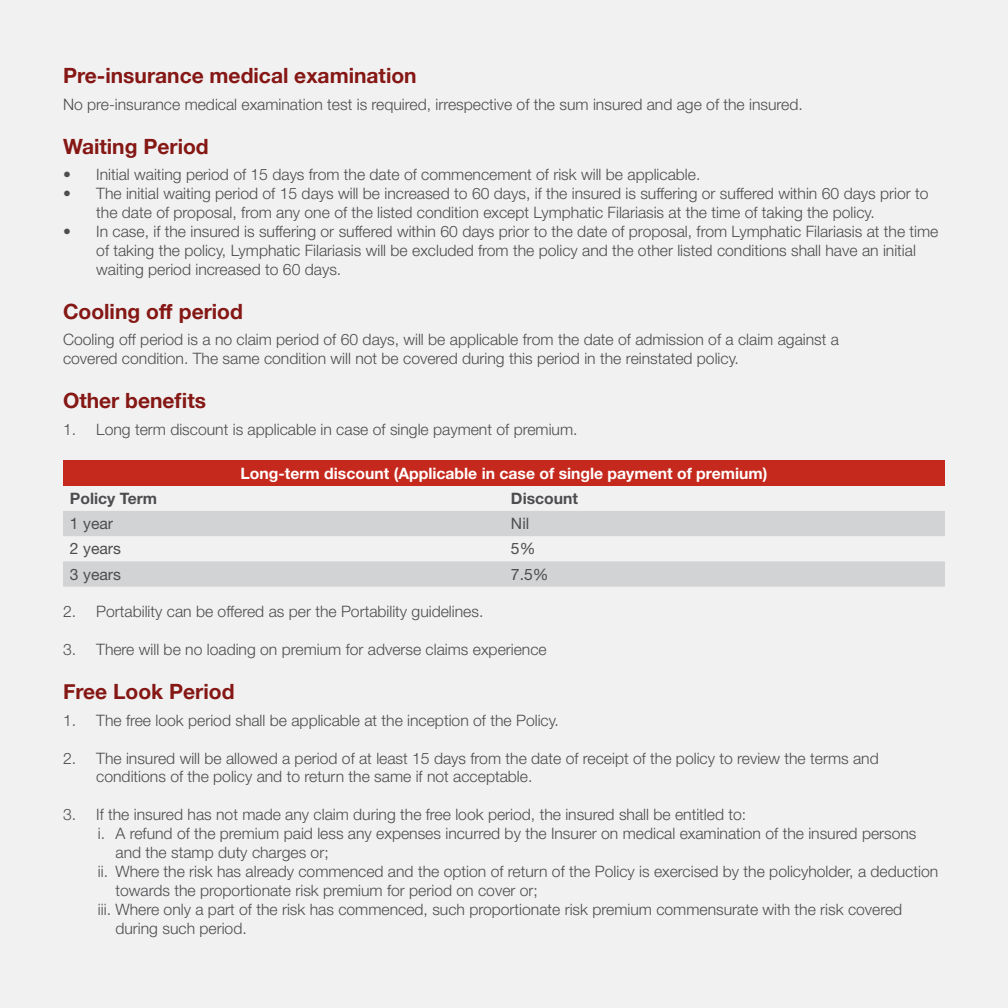
<style>
.page{position:relative;width:1008px;height:1008px;background:#f1f1f2}
.page>*{position:absolute;margin:0;border:0;box-sizing:border-box;transform-origin:0 0}
.t1{font:700 21px "Helvetica Neue";color:#851714}
.t2{font:300 15.75px/18.9px "Helvetica Neue LT Std";color:#4d4d4f}
.t3{font:700 15.75px "Helvetica Neue LT Std";color:#fff}
.t4{font:15.75px "Helvetica Neue LT Std";color:#4d4d4f}
.t5{font:700 15.75px "Helvetica Neue LT Std";color:#4d4d4f}
</style>
<div class="page">
<div style="left:63px;top:460px;width:882px;height:26px;background:#c5281c"></div>
<div style="left:63px;top:511px;width:882px;height:25px;background:#d1d3d4"></div>
<svg style="left:63px;top:561px;width:882px;height:26px;background:#d1d3d4"></svg>
<h1 class="t1" style="left:63px;top:60px;width:355px">Pre-insurance medical examination</h1>
<p class="t2" style="left:63px;top:94px;width:741px">No pre-insurance medical examination test is required, irrespective of the sum insured and age of the insured.</p>
<h1 class="t1" style="left:63px;top:130px;width:147px">Waiting Period</h1>
<p class="t2" style="left:63px;top:165px;width:639px">• Initial waiting period of 15 days from the date of commencement of risk will be applicable.</p>
<p class="t2" style="left:96px;top:184px;width:834px;text-indent:-33px">• The initial waiting period of 15 days will be increased to 60 days, if the insured is suffering or suffered within 60 days prior to the date of proposal, from any one of the listed condition except Lymphatic Filariasis at the time of taking the policy.</p>
<p class="t2" style="left:96px;top:222px;width:844px;text-indent:-33px">• In case, if the insured is suffering or suffered within 60 days prior to the date of proposal, from Lymphatic Filariasis at the time of taking the policy, Lymphatic Filariasis will be excluded from the policy and the other listed conditions shall have an initial waiting period increased to 60 days.</p>
<h1 class="t1" style="left:63px;top:295px;width:181px">Cooling off period</h1>
<p class="t2" style="left:63px;top:330px;width:778px">Cooling off period is a no claim period of 60 days, will be applicable from the date of admission of a claim against a covered condition. The same condition will not be covered during this period in the reinstated policy.</p>
<h1 class="t1" style="left:63px;top:384px;width:145px">Other benefits</h1>
<p class="t2" style="left:63px;top:419px;width:516px">1. Long term discount is applicable in case of single payment of premium.</p>
<p class="t3" style="left:241px;top:463px;width:528px">Long-term discount (Applicable in case of single payment of premium)</p>
<p class="t5" style="left:70px;top:489px;width:89px">Policy Term</p>
<p class="t5" style="left:511px;top:489px;width:69px">Discount</p>
<p class="t4" style="left:70px;top:514px;width:45px">1 year</p>
<p class="t4" style="left:511px;top:514px;width:20px">Nil</p>
<p class="t4" style="left:70px;top:539px;width:53px">2 years</p>
<p class="t4" style="left:511px;top:539px;width:26px">5%</p>
<p class="t4" style="left:70px;top:565px;width:53px">3 years</p>
<p class="t4" style="left:511px;top:565px;width:39px">7.5%</p>
<p class="t2" style="left:63px;top:602px;width:422px">2. Portability can be offered as per the Portability guidelines.</p>
<p class="t2" style="left:63px;top:640px;width:485px">3. There will be no loading on premium for adverse claims experience</p>
<h1 class="t1" style="left:63px;top:675px;width:173px">Free Look Period</h1>
<p class="t2" style="left:63px;top:710px;width:497px">1. The free look period shall be applicable at the inception of the Policy.</p>
<p class="t2" style="left:96px;top:748px;width:784px;text-indent:-33px">2. The insured will be allowed a period of at least 15 days from the date of receipt of the policy to review the terms and conditions of the policy and to return the same if not acceptable.</p>
<p class="t2" style="left:63px;top:805px;width:685px">3. If the insured has not made any claim during the free look period, the insured shall be entitled to:</p>
<p class="t2" style="left:98px;top:824px;width:820px">i. A refund of the premium paid less any expenses incurred by the Insurer on medical examination of the insured persons</p>
<p class="t2" style="left:115px;top:843px;width:215px">and the stamp duty charges or;</p>
<p class="t2" style="left:98px;top:862px;width:842px">ii. Where the risk has already commenced and the option of return of the Policy is exercised by the policyholder, a deduction</p>
<p class="t2" style="left:115px;top:880px;width:424px">towards the proportionate risk premium for period on cover or;</p>
<p class="t2" style="left:98px;top:899px;width:806px">iii. Where only a part of the risk has commenced, such proportionate risk premium commensurate with the risk covered</p>
<p class="t2" style="left:115px;top:918px;width:133px">during such period.</p>
</div>
